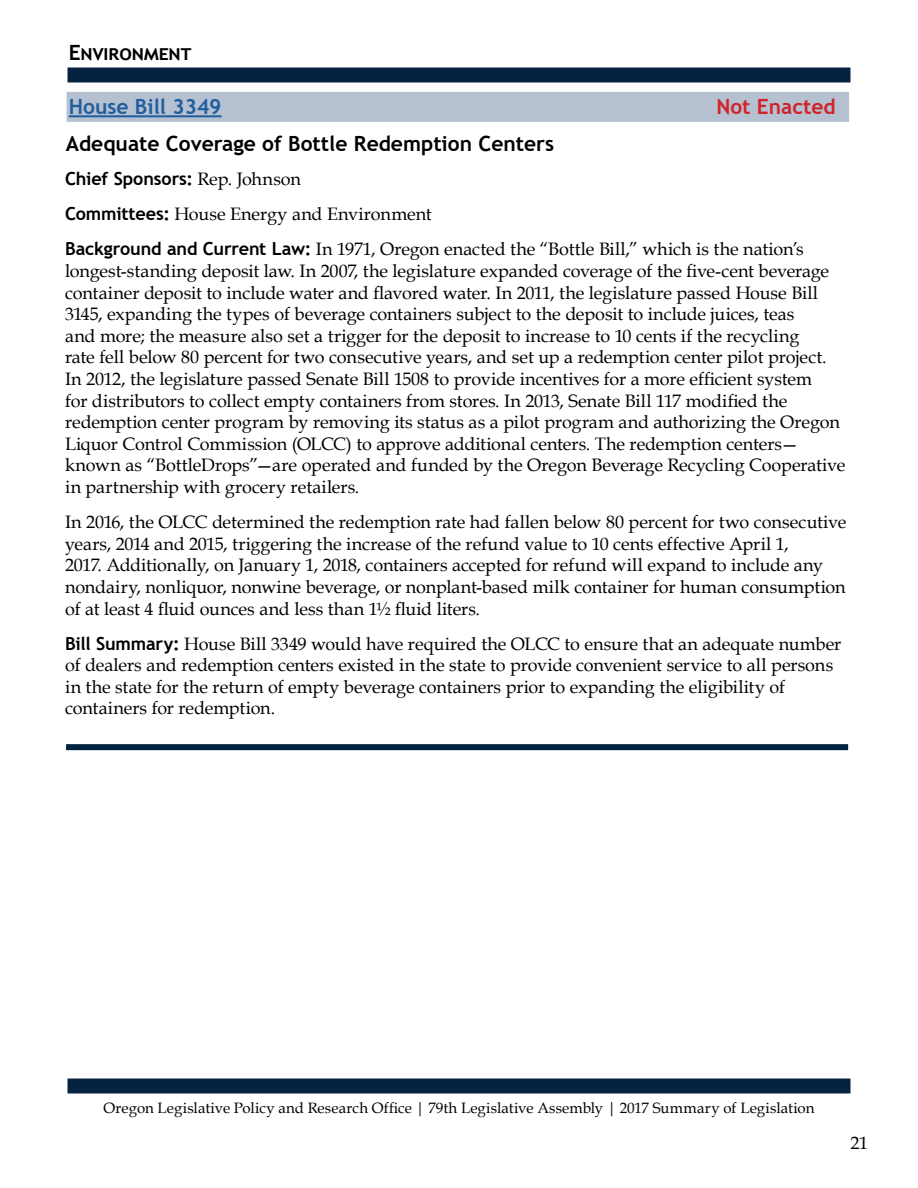
<style>
.page{position:relative;width:918px;height:1188px;background:#fff}
.page>*{position:absolute;margin:0;border:0;box-sizing:border-box;transform-origin:0 0}
.t1{font:700 21px "Trebuchet MS";color:#000}
.t2{font:700 21px "Trebuchet MS";color:#215e9e}
.t3{font:700 21px "Trebuchet MS";color:#d2232a}
.t4{font:18px/21.6px "Book Antiqua";letter-spacing:-.005em;color:#000}
.t5{font:700 18px "Trebuchet MS";letter-spacing:-.005em;color:#000}
.t6{font:15px "Book Antiqua";letter-spacing:.005em;color:#000}
.s1{font-family:"Book Antiqua";font-weight:400}
.s2{font-family:"Trebuchet MS";font-weight:700}
</style>
<div class="page">
<div style="left:68px;top:68px;width:782px;height:14px;background:#052340"></div>
<div style="left:68px;top:1078px;width:782px;height:16px;background:#052340"></div>
<div style="left:67px;top:92px;width:782px;height:30px;background:#b5c1d1"></div>
<hr style="left:69px;top:115px;width:153px;height:2px;background:#215e9e">
<div style="left:66px;top:744px;width:782px;height:6px;background:#002241"></div>
<p class="t1" style="left:69px;top:39px;width:122px">Environment</p>
<p class="t2" style="left:69px;top:93px;width:154px">House Bill 3349</p>
<p class="t3" style="left:716px;top:93px;width:121px">Not Enacted</p>
<p class="t1" style="left:66px;top:130px;width:490px">Adequate Coverage of Bottle Redemption Centers</p>
<p class="t5" style="left:65px;top:168px;width:237px">Chief Sponsors: <span class="s1">Rep. Johnson</span></p>
<p class="t4" style="left:65px;top:196px;width:740px;line-height:35.1px"><span class="s2">Committees:</span> House Energy and Environment<br><span class="s2">Background and Current Law:</span> In 1971, Oregon enacted the “Bottle Bill,” which is the nation’s</p>
<p class="t4" style="left:65px;top:260px;width:782px">longest-standing deposit law. In 2007, the legislature expanded coverage of the five-cent beverage container deposit to include water and flavored water. In 2011, the legislature passed House Bill 3145, expanding the types of beverage containers subject to the deposit to include juices, teas<br>and more; the measure also set a trigger for the deposit to increase to 10 cents if the recycling<br>rate fell below 80 percent for two consecutive years, and set up a redemption center pilot project.<br>In 2012, the legislature passed Senate Bill 1508 to provide incentives for a more efficient system<br>for distributors to collect empty containers from stores. In 2013, Senate Bill 117 modified the redemption center program by removing its status as a pilot program and authorizing the Oregon Liquor Control Commission (OLCC) to approve additional centers. The redemption centers— known as “BottleDrops”—are operated and funded by the Oregon Beverage Recycling Cooperative in partnership with grocery retailers.</p>
<p class="t4" style="left:65px;top:511px;width:783px">In 2016, the OLCC determined the redemption rate had fallen below 80 percent for two consecutive years, 2014 and 2015, triggering the increase of the refund value to 10 cents effective April 1,<br>2017. Additionally, on January 1, 2018, containers accepted for refund will expand to include any nondairy, nonliquor, nonwine beverage, or nonplant-based milk container for human consumption of at least 4 fluid ounces and less than 1½ fluid liters.</p>
<p class="t4" style="left:65px;top:632px;width:778px"><span class="s2">Bill Summary:</span> House Bill 3349 would have required the OLCC to ensure that an adequate number of dealers and redemption centers existed in the state to provide convenient service to all persons in the state for the return of empty beverage containers prior to expanding the eligibility of containers for redemption.</p>
<p class="t6" style="left:104px;top:1097px;width:712px">Oregon Legislative Policy and Research Office | 79th Legislative Assembly | 2017 Summary of Legislation</p>
<p class="t4" style="left:850px;top:1131px;width:19px">21</p>
</div>
